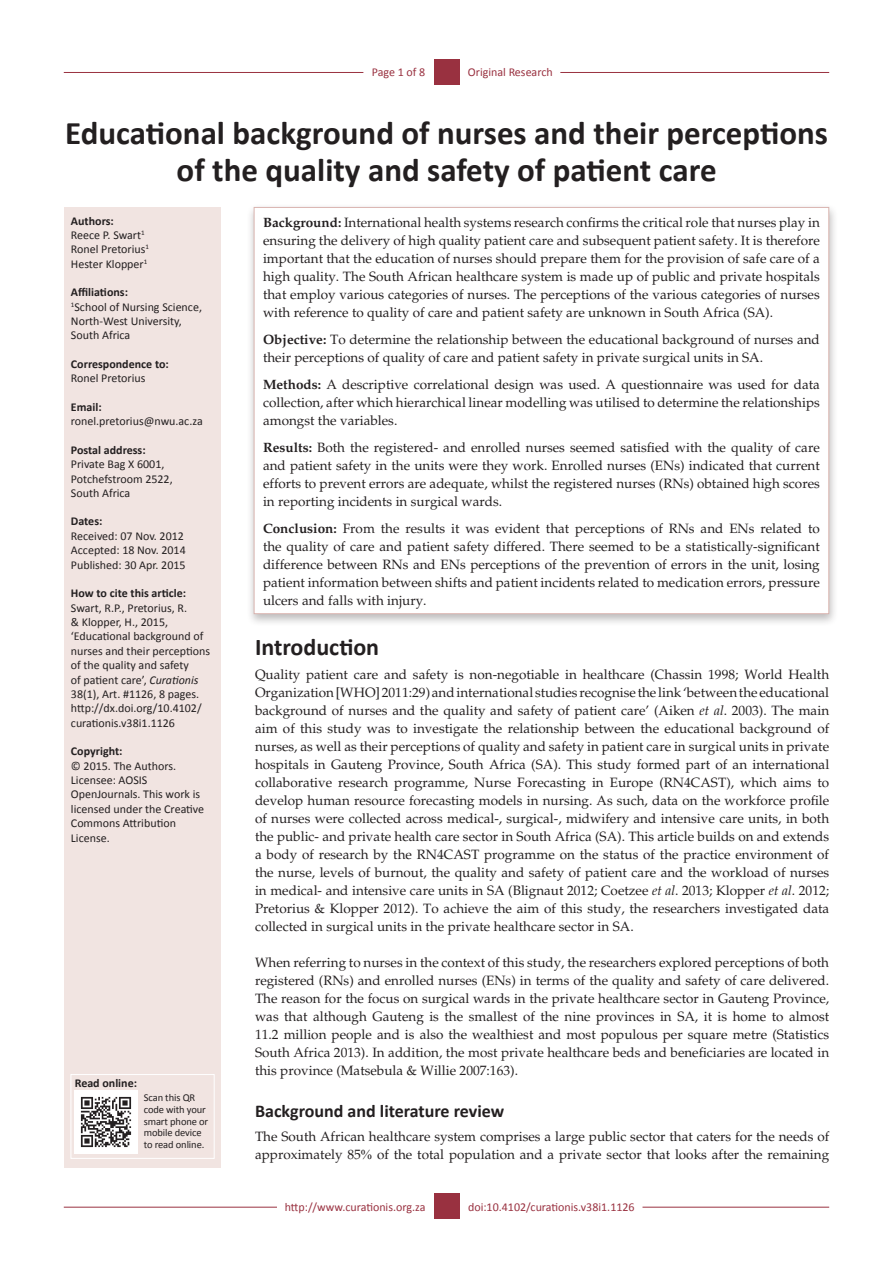
<style>
.page{position:relative;width:893px;height:1263px;background:#fff}
.page>*{position:absolute;margin:0;border:0;box-sizing:border-box;transform-origin:0 0}
.Article_Title{font:700 33px/37.5px "Calibri";color:#231f20;text-align:center}
._1{font:700 24px "Calibri";color:#231f20}
._2_1_line{font:700 18px "Calibri";color:#231f20}
.Abstract_Text{font:13.5px/18px "Palatino";color:#231f20;text-align:justify}
.Text1{font:13.5px/18px "Palatino";color:#231f20;text-align:justify}
.Text{font:13.5px/18px "Palatino";color:#231f20;text-align:justify}
.Sidebar_text{font:12px/14.4px "Calibri";color:#231f20}
.Sidebar_head{font:700 12px "Calibri";color:#231f20}
.RRH_Bottom{font:12px "Calibri";color:#993140}
.LRH_Bottom{font:12px "Calibri";color:#993140}
.RRH{font:12px "Calibri";color:#993140}
.LRH{font:12px "Calibri";letter-spacing:-.005em;color:#993140}
.Sidebar_text-2{font:10.5px/11.6px "Calibri";letter-spacing:-.01em;color:#231f20}
.s1{font-style:italic}
.s2{font-weight:700}
.s3{font-family:"Times New Roman"}
</style>
<div class="page">
<div style="left:434px;top:59px;width:25px;height:26px;background:#993140"></div>
<hr style="left:64px;top:72px;width:299px;height:1px;background:#993140">
<hr style="left:560px;top:72px;width:269px;height:1px;background:#993140">
<hr style="left:64px;top:1207px;width:213px;height:1px;background:#993140">
<hr style="left:642px;top:1207px;width:187px;height:1px;background:#993140">
<div style="left:434px;top:1193px;width:25px;height:26px;background:#993140"></div>
<div style="left:246px;top:203px;width:592px;height:423px;background:#231f20;opacity:.3"></div>
<div style="left:254px;top:207px;width:575px;height:407px;background:#fff"></div>
<div style="left:65px;top:207px;width:156px;height:960px;background:#f1e4e1"></div>
<div style="left:71px;top:1074px;width:144px;height:85px;border:1px solid #fff"></div>
<img style="left:75px;top:1090px;width:63px;height:63px">
<p class="LRH" style="left:372px;top:65px;width:55px">Page 1 of 8</p>
<p class="RRH" style="left:468px;top:65px;width:86px">Original Research</p>
<p class="Article_Title" style="left:65px;top:113px;width:764px">Educational background of nurses and their perceptions of the quality and safety of patient care</p>
<p class="Sidebar_head" style="left:71px;top:213px;width:44px">Authors:</p>
<p class="Sidebar_text" style="left:71px;top:227px;width:75px">Reece P. Swart<sup>1</sup></p>
<p class="Sidebar_text" style="left:71px;top:242px;width:80px">Ronel Pretorius<sup>1</sup></p>
<p class="Sidebar_text" style="left:71px;top:256px;width:78px">Hester Klopper<sup>1</sup></p>
<p class="Sidebar_head" style="left:71px;top:285px;width:59px">Affiliations:</p>
<p class="Sidebar_text" style="left:71px;top:299px;width:133px"><sup>1</sup>School of Nursing Science,<br>North-West University,<br>South Africa</p>
<p class="Sidebar_head" style="left:71px;top:356px;width:99px">Correspondence to:</p>
<p class="Sidebar_text" style="left:71px;top:371px;width:76px">Ronel Pretorius</p>
<p class="Sidebar_head" style="left:71px;top:399px;width:32px">Email:</p>
<p class="Sidebar_text" style="left:71px;top:413px;width:133px">ronel.pretorius@nwu.ac.za</p>
<p class="Sidebar_head" style="left:71px;top:442px;width:76px">Postal address:</p>
<p class="Sidebar_text" style="left:71px;top:456px;width:103px">Private Bag X 6001,<br>Potchefstroom 2522,<br>South Africa</p>
<p class="Sidebar_head" style="left:71px;top:514px;width:33px">Dates:</p>
<p class="Sidebar_text" style="left:71px;top:528px;width:114px">Received: 07 Nov. 2012</p>
<p class="Sidebar_text" style="left:71px;top:542px;width:116px">Accepted: 18 Nov. 2014</p>
<p class="Sidebar_text" style="left:71px;top:557px;width:116px">Published: 30 Apr. 2015</p>
<p class="Sidebar_head" style="left:71px;top:586px;width:117px">How to cite this article:</p>
<p class="Sidebar_text" style="left:71px;top:600px;width:141px">Swart, R.P., Pretorius, R.<br>&amp; Klopper, H., 2015, ‘Educational background of nurses and their perceptions of the quality and safety<br>of patient care’, <span class="s1">Curationis<br></span>38(1), Art. #1126, 8 pages. http://dx.doi.org/10.4102/ curationis.v38i1.1126</p>
<p class="Sidebar_head" style="left:71px;top:744px;width:53px">Copyright:</p>
<p class="Sidebar_text" style="left:71px;top:758px;width:135px">© 2015. The Authors.<br>Licensee: AOSIS<br>OpenJournals. This work is licensed under the Creative<br>Commons Attribution<br>License.</p>
<p class="Sidebar_head" style="left:75px;top:1075px;width:64px">Read online:</p>
<p class="Sidebar_text-2" style="left:144px;top:1092px;width:66px">Scan this QR code with your smart phone or mobile device to read online.</p>
<p class="Abstract_Text" style="left:263px;top:213px;width:558px"><span class="s2">Background:</span> International health systems research confirms the critical role that nurses play in ensuring the delivery of high quality patient care and subsequent patient safety. It is therefore important that the education of nurses should prepare them for the provision of safe care of a high quality. The South African healthcare system is made up of public and private hospitals that employ various categories of nurses. The perceptions of the various categories of nurses with reference to quality of care and patient safety are unknown in South Africa (SA).</p>
<p class="Abstract_Text" style="left:263px;top:330px;width:558px"><span class="s2">Objective:</span> To determine the relationship between the educational background of nurses and their perceptions of quality of care and patient safety in private surgical units in SA.</p>
<p class="Abstract_Text" style="left:263px;top:375px;width:558px"><span class="s2">Methods:</span> A descriptive correlational design was used. A questionnaire was used for data collection, after which hierarchical linear modelling was utilised to determine the relationships amongst the variables.</p>
<p class="Abstract_Text" style="left:263px;top:438px;width:558px"><span class="s2">Results:</span> Both the registered- and enrolled nurses seemed satisfied with the quality of care and patient safety in the units were they work. Enrolled nurses (ENs) indicated that current efforts to prevent errors are adequate, whilst the registered nurses (RNs) obtained high scores in reporting incidents in surgical wards.</p>
<p class="Abstract_Text" style="left:263px;top:519px;width:558px"><span class="s2">Conclusion:</span> From the results it was evident that perceptions of RNs and ENs related to the quality of care and patient safety differed. There seemed to be a statistically-significant difference between RNs and ENs perceptions of the prevention of errors in the unit, losing patient information between shifts and patient incidents related to medication errors, pressure ulcers and falls with injury.</p>
<p class="_1" style="left:255px;top:632px;width:126px">Introduction</p>
<p class="Text1" style="left:255px;top:665px;width:576px">Quality patient care and safety is non-negotiable in healthcare (Chassin 1998; World Health Organization [WHO] 2011:29) and international studies recognise the link ‘between the educational background of nurses and the quality and safety of patient care’ (Aiken <span class="s1">et al</span>. 2003). The main aim of this study was to investigate the relationship between the educational background of nurses, as well as their perceptions of quality and safety in patient care in surgical units in private hospitals in Gauteng Province, South Africa (SA). This study formed part of an international collaborative research programme, Nurse Forecasting in Europe (RN4CAST), which aims to develop human resource forecasting models in nursing. As such, data on the workforce profile of nurses were collected across medical-, surgical-, midwifery and intensive care units, in both the public- and private health care sector in South Africa (SA). This article builds on and extends a body of research by the RN4CAST programme on the status of the practice environment of the nurse, levels of burnout, the quality and safety of patient care and the workload of nurses in medical- and intensive care units in SA (Blignaut 2012; Coetzee <span class="s1">et al</span>. 2013; Klopper <span class="s1">et al</span>. 2012; Pretorius &amp; Klopper 2012). To achieve the aim of this study, the researchers investigated data collected in surgical units in the private healthcare sector in SA.</p>
<p class="Text" style="left:255px;top:953px;width:576px">When referring to nurses in the context of this study, the researchers explored perceptions of both registered (RNs) and enrolled nurses (ENs) in terms of the quality and safety of care delivered.<br>The reason for the focus on surgical wards in the private healthcare sector in Gauteng Province, was that although Gauteng is the smallest of the nine provinces in SA, it is home to almost 11.2 million people and is also the wealthiest and most populous per square metre (Statistics South Africa 2013). In addition, the most private healthcare beds and beneficiaries are located in this province (Matsebula &amp; Willie 2007:163).</p>
<p class="_2_1_line" style="left:255px;top:1099px;width:251px">Background and literature review</p>
<p class="Text1" style="left:255px;top:1127px;width:576px">The South African healthcare system comprises a large public sector that caters for the needs of approximately 85<span class="s3">%</span> of the total population and a private sector that looks after the remaining</p>
<p class="LRH_Bottom" style="left:285px;top:1200px;width:142px">http://www.curationis.org.za</p>
<p class="RRH_Bottom" style="left:468px;top:1200px;width:168px">doi:10.4102/curationis.v38i1.1126</p>
</div>
